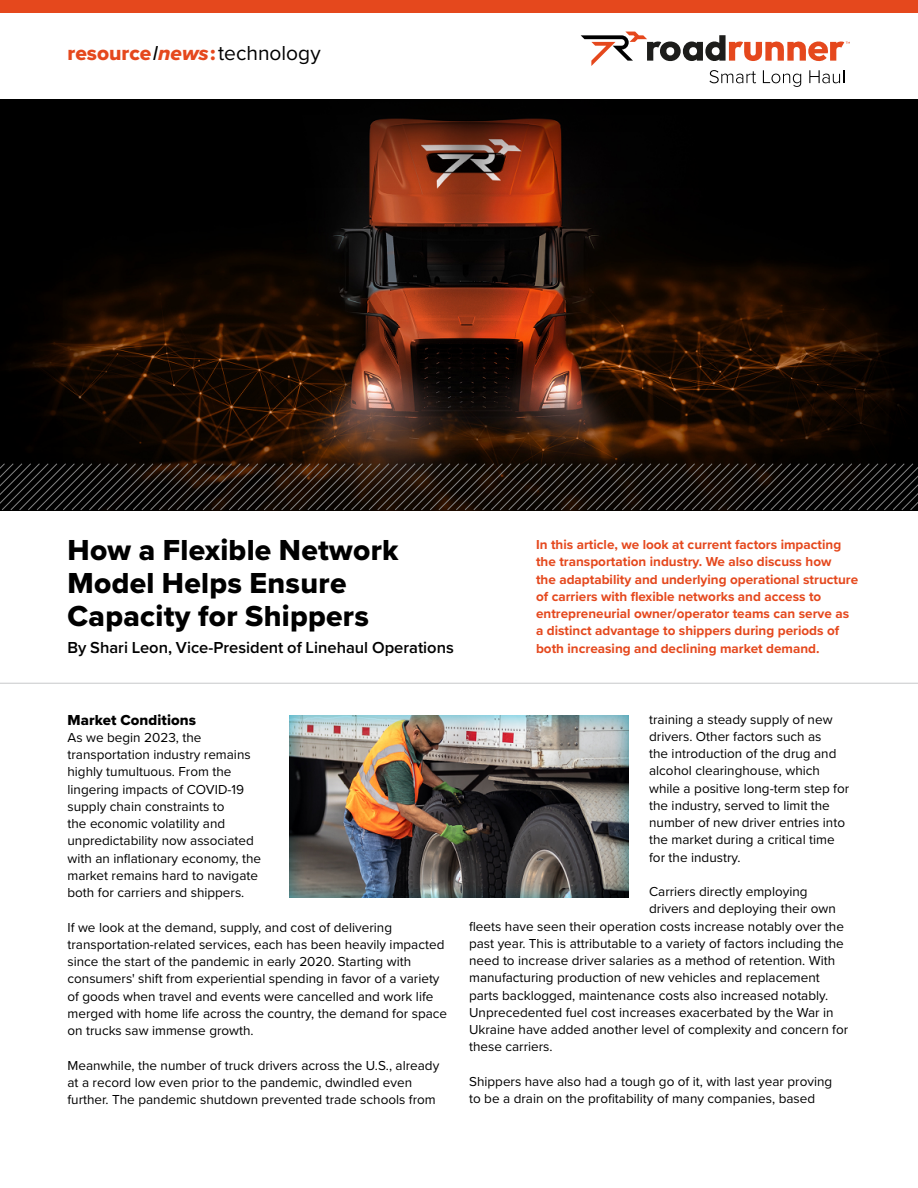
<style>
.page{position:relative;width:918px;height:1188px;background:#fff}
.page>*{position:absolute;margin:0;border:0;box-sizing:border-box;transform-origin:0 0}
.t1{font:30px/33px "Proxima Nova Extrabld";letter-spacing:.01em;color:#000}
.t2{font:21px "Proxima Nova";color:#000}
.t3{font:600 16.5px "Proxima Nova";color:#000}
.t4{font:15px "Proxima Nova Extrabld";letter-spacing:.005em;color:#000}
.t5{font:13.5px/17.2px "Proxima Nova";color:#000}
.t6{font:700 13.5px/17.2px "Proxima Nova";color:#e5481d}
.s1{font-family:"Proxima Nova Extrabld";color:#e5481d}
.s2{font-style:italic}
.s3{font-family:"Proxima Nova Extrabld It";color:#e5481d}
</style>
<div class="page">
<svg style="left:581px;top:32px;width:269px;height:55px"></svg>
<div style="left:0;top:0;width:918px;height:14px;background:#e5481d"></div>
<hr style="left:0;top:683px;width:918px;height:1px;background:#c7c8ca">
<div style="left:0;top:90px;width:918px;height:423px;background:#000;opacity:.75"></div>
<svg style="left:0;top:463px;width:918px;height:48px"></svg>
<div style="left:276px;top:705px;width:366px;height:193px;background:#00bee3;opacity:.75"></div>
<h2 class="t2" style="left:68px;top:38px;width:255px"><span class="s1">resource</span><span class="s2">I</span><span class="s3">news</span><span class="s1">:</span>technology</h2>
<h1 class="t1" style="left:68px;top:533px;width:333px">How a Flexible Network<br>Model Helps Ensure<br>Capacity for Shippers</h1>
<p class="t3" style="left:68px;top:635px;width:388px">By Shari Leon, Vice-President of Linehaul Operations</p>
<p class="t6" style="left:536px;top:536px;width:324px">In this article, we look at current factors impacting the transportation industry. We also discuss how<br>the adaptability and underlying operational structure of carriers with flexible networks and access to entrepreneurial owner/operator teams can serve as a distinct advantage to shippers during periods of both increasing and declining market demand.</p>
<p class="t4" style="left:68px;top:708px;width:130px">Market Conditions</p>
<p class="t5" style="left:68px;top:728px;width:195px">As we begin 2023, the transportation industry remains highly tumultuous. From the lingering impacts of COVID-19 supply chain constraints to<br>the economic volatility and unpredictability now associated with an inflationary economy, the market remains hard to navigate both for carriers and shippers.</p>
<p class="t5" style="left:68px;top:918px;width:381px">If we look at the demand, supply, and cost of delivering transportation-related services, each has been heavily impacted since the start of the pandemic in early 2020. Starting with consumers' shift from experiential spending in favor of a variety of goods when travel and events were cancelled and work life merged with home life across the country, the demand for space on trucks saw immense growth.</p>
<p class="t5" style="left:68px;top:1056px;width:373px">Meanwhile, the number of truck drivers across the U.S., already at a record low even prior to the pandemic, dwindled even further. The pandemic shutdown prevented trade schools from</p>
<p class="t5" style="left:649px;top:710px;width:202px">training a steady supply of new drivers. Other factors such as<br>the introduction of the drug and alcohol clearinghouse, which while a positive long-term step for the industry, served to limit the number of new driver entries into the market during a critical time for the industry.</p>
<p class="t5" style="left:649px;top:882px;width:160px">Carriers directly employing</p>
<p class="t5" style="left:649px;top:900px;width:188px">drivers and deploying their own</p>
<p class="t5" style="left:469px;top:917px;width:376px">fleets have seen their operation costs increase notably over the</p>
<p class="t5" style="left:469px;top:934px;width:376px">past year. This is attributable to a variety of factors including the</p>
<p class="t5" style="left:469px;top:951px;width:368px">need to increase driver salaries as a method of retention. With</p>
<p class="t5" style="left:469px;top:969px;width:352px">manufacturing production of new vehicles and replacement</p>
<p class="t5" style="left:469px;top:986px;width:361px">parts backlogged, maintenance costs also increased notably.</p>
<p class="t5" style="left:469px;top:1003px;width:366px">Unprecedented fuel cost increases exacerbated by the War in</p>
<p class="t5" style="left:469px;top:1020px;width:381px">Ukraine have added another level of complexity and concern for</p>
<p class="t5" style="left:469px;top:1038px;width:85px">these carriers.</p>
<p class="t5" style="left:469px;top:1072px;width:365px">Shippers have also had a tough go of it, with last year proving to be a drain on the profitability of many companies, based</p>
</div>
